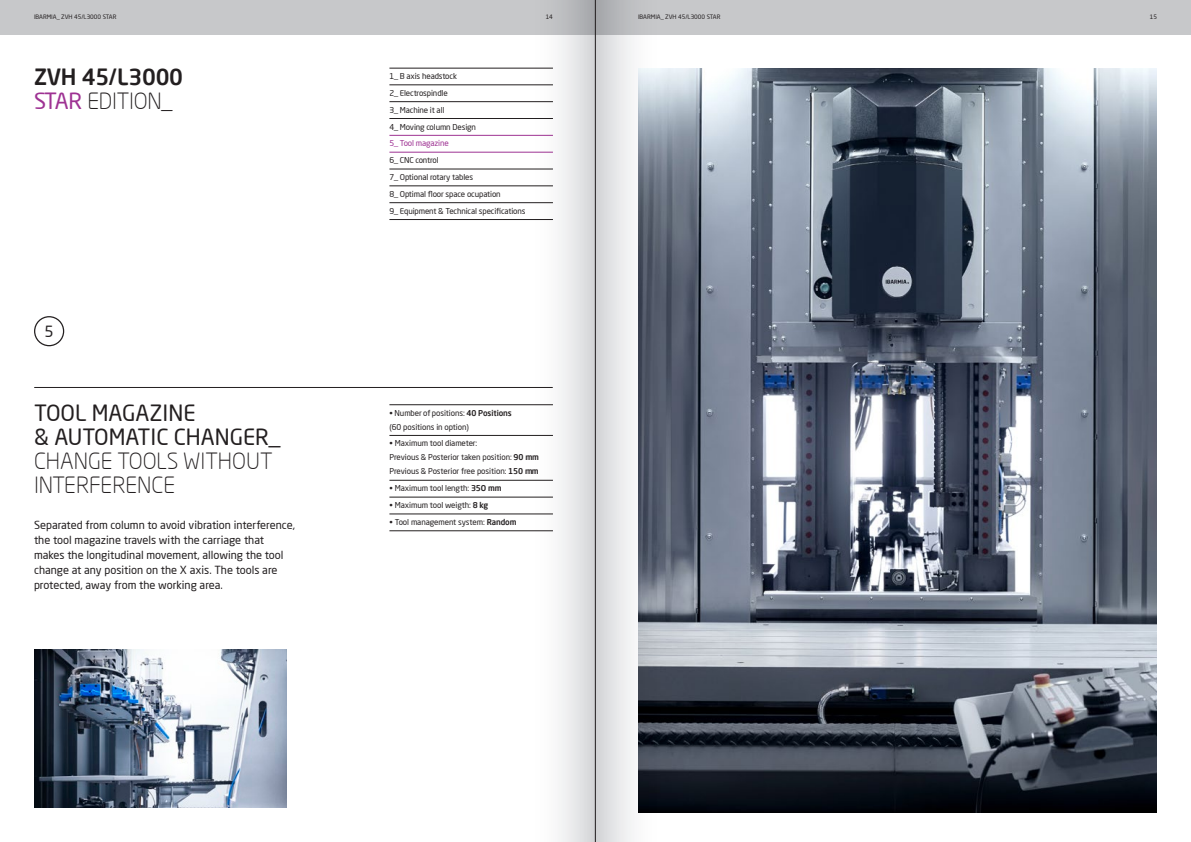
<style>
.page{position:relative;width:1191px;height:842px;background:#fff}
.page>*{position:absolute;margin:0;border:0;box-sizing:border-box;transform-origin:0 0}
.t1{font:22px/24px "Neo Sans Pro";color:#231f20}
.t2{font:300 22px/24px "Neo Sans Pro";color:#231f20}
.t3{font:500 22px/24px "Neo Sans Pro";letter-spacing:-.01em;color:#231f20}
.t4{font:15.1px "Neo Sans Pro";color:#231f20}
.t5{font:11px/15px "Neo Sans Pro";color:#231f20}
.t6{font:8px/16.8px "Neo Sans Pro";letter-spacing:-.015em;color:#231f20}
.t7{font:8px "Neo Sans Pro";letter-spacing:-.015em;color:#9e3293}
.t8{font:6px "Neo Sans Pro";color:#231f20}
.s1{font-weight:400;color:#9e3293}
.s2{font-weight:300}
.s3{font-weight:500}
</style>
<div class="page">
<div style="left:0;top:0;width:1191px;height:34px;background:#c7c8ca"></div>
<hr style="left:35px;top:387px;width:517px;height:1px;background:#231f20">
<div style="left:34px;top:316px;width:30px;height:30px;border:1px solid #231f20;border-radius:50%"></div>
<hr style="left:389px;top:68px;width:164px;height:1px;background:#231f20">
<hr style="left:389px;top:85px;width:164px;height:1px;background:#231f20">
<hr style="left:389px;top:101px;width:164px;height:1px;background:#231f20">
<hr style="left:389px;top:118px;width:164px;height:1px;background:#231f20">
<hr style="left:389px;top:135px;width:164px;height:1px;background:#9e3293">
<hr style="left:389px;top:152px;width:164px;height:1px;background:#9e3293">
<hr style="left:389px;top:169px;width:164px;height:1px;background:#231f20">
<hr style="left:389px;top:186px;width:164px;height:1px;background:#231f20">
<hr style="left:389px;top:202px;width:164px;height:1px;background:#231f20">
<hr style="left:389px;top:219px;width:164px;height:1px;background:#231f20">
<hr style="left:389px;top:405px;width:164px;height:1px;background:#231f20">
<hr style="left:389px;top:435px;width:164px;height:1px;background:#231f20">
<hr style="left:389px;top:480px;width:164px;height:1px;background:#231f20">
<hr style="left:389px;top:497px;width:164px;height:1px;background:#231f20">
<hr style="left:389px;top:514px;width:164px;height:1px;background:#231f20">
<hr style="left:389px;top:531px;width:164px;height:1px;background:#231f20">
<img style="left:663px;top:68px;width:494px;height:744px">
<img style="left:34px;top:649px;width:252px;height:159px">
<svg style="left:527px;top:0;width:68px;height:842px"></svg>
<svg style="left:596px;top:0;width:67px;height:842px"></svg>
<hr style="left:595px;top:0;width:1px;height:842px;background:#231f20">
<p class="t8" style="left:34px;top:13px;width:84px">IBARMIA_ ZVH 45/L3000 STAR</p>
<p class="t8" style="left:638px;top:13px;width:84px">IBARMIA_ ZVH 45/L3000 STAR</p>
<p class="t8" style="left:545px;top:13px;width:9px">14</p>
<p class="t8" style="left:1149px;top:13px;width:9px">15</p>
<h1 class="t3" style="left:34px;top:64px;width:151px">ZVH 45/L3000<br><span class="s1">STAR</span> <span class="s2">EDITION_</span></h1>
<h2 class="t4" style="left:45px;top:322px;width:11px">5</h2>
<h1 class="t1" style="left:34px;top:401px;width:247px">TOOL MAGAZINE<br>&amp; AUTOMATIC CHANGER_</h1>
<h1 class="t2" style="left:34px;top:449px;width:240px">CHANGE TOOLS WITHOUT<br>INTERFERENCE</h1>
<p class="t5" style="left:34px;top:517px;width:263px">Separated from column to avoid vibration interference, the tool magazine travels with the carriage that makes the longitudinal movement, allowing the tool change at any position on the X axis. The tools are protected, away from the working area.</p>
<p class="t6" style="left:389px;top:68px;width:88px">1_ B axis headstock<br>2_ Electrospindle<br>3_ Machine it all<br>4_ Moving column Design</p>
<p class="t7" style="left:389px;top:139px;width:61px">5_ Tool magazine</p>
<p class="t6" style="left:389px;top:152px;width:138px">6_ CNC control<br>7_ Optional rotary tables<br>8_ Optimal floor space ocupation<br>9_ Equipment &amp; Technical specifications</p>
<p class="t6" style="left:389px;top:406px;width:124px;line-height:14px">• Number of positions: <span class="s3">40 Positions </span>(60 positions in option)</p>
<p class="t6" style="left:389px;top:436px;width:151px;line-height:14px">• Maximum tool diameter:<br>Previous &amp; Posterior taken position: <span class="s3">90 mm<br></span>Previous &amp; Posterior free position: <span class="s3">150 mm</span></p>
<p class="t6" style="left:389px;top:480px;width:114px">• Maximum tool length: <span class="s3">35O mm</span></p>
<p class="t6" style="left:389px;top:497px;width:100px">• Maximum tool weigth: <span class="s3">8 kg</span></p>
<p class="t6" style="left:389px;top:513px;width:129px">• Tool management system: <span class="s3">Random</span></p>
</div>
